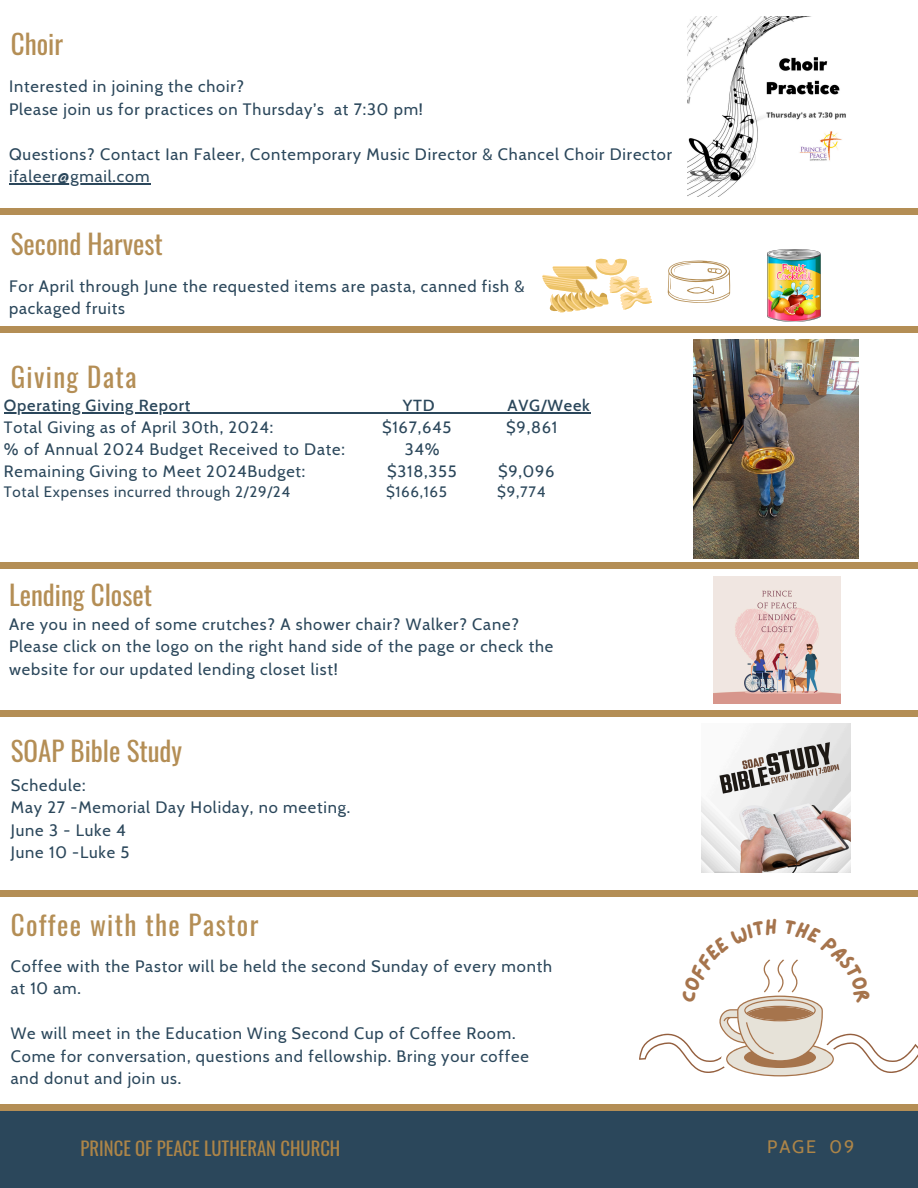
<style>
.page{position:relative;width:918px;height:1188px;background:#fff}
.page>*{position:absolute;margin:0;border:0;box-sizing:border-box;transform-origin:0 0}
.t1{font:27px "Oswald";color:#b48e55}
.t2{font:27px "Oswald";letter-spacing:.05em;color:#b48e55}
.t3{font:18.75px "Oswald";color:#ad8548}
.t4{font:18px "Cabin";letter-spacing:.1em;color:#ad8548}
.t5{font:16.5px/22.5px "Cabin";letter-spacing:.05em;color:#2b475b}
.t6{font:16.35px "Cabin";letter-spacing:.05em;color:#2b475b}
.t7{font:500 16.35px "Cabin";letter-spacing:.05em;color:#2b475b}
.t8{font:15px "Cabin";letter-spacing:.05em;color:#2b475b}
</style>
<div class="page">
<div style="left:0;top:1107px;width:918px;height:81px;background:#2b475b"></div>
<div style="left:0;top:208px;width:918px;height:7px;background:#b48e55"></div>
<div style="left:0;top:1105px;width:918px;height:6px;background:#b48e55"></div>
<div style="left:0;top:326px;width:918px;height:7px;background:#b48e55"></div>
<div style="left:0;top:562px;width:918px;height:7px;background:#b48e55"></div>
<img style="left:714px;top:577px;width:127px;height:127px">
<div style="left:0;top:891px;width:918px;height:6px;background:#b48e55"></div>
<img style="left:694px;top:339px;width:164px;height:220px">
<div style="left:0;top:710px;width:918px;height:7px;background:#b48e55"></div>
<svg style="left:542px;top:259px;width:110px;height:54px"></svg>
<svg style="left:668px;top:261px;width:62px;height:42px"></svg>
<img style="left:768px;top:250px;width:52px;height:72px">
<img style="left:687px;top:16px;width:159px;height:180px">
<img style="left:702px;top:724px;width:148px;height:148px">
<hr style="left:4px;top:412px;width:187px;height:2px;background:#2b475b">
<hr style="left:191px;top:412px;width:212px;height:2px;background:#2b475b">
<hr style="left:403px;top:412px;width:32px;height:2px;background:#2b475b">
<hr style="left:435px;top:412px;width:72px;height:2px;background:#2b475b">
<hr style="left:507px;top:412px;width:84px;height:2px;background:#2b475b">
<hr style="left:9px;top:183px;width:141px;height:1px;background:#2b475b">
<svg style="left:639px;top:959px;width:279px;height:118px"></svg>
<h1 class="t1" style="left:11px;top:23px;width:54px">Choir</h1>
<p class="t5" style="left:9px;top:75px;width:415px">Interested in joining the choir?<br>Please join us for practices on Thursday’s at 7:30 pm!</p>
<p class="t5" style="left:9px;top:142px;width:665px">Questions? Contact Ian Faleer, Contemporary Music Director &amp; Chancel Choir Director ifaleer@gmail.com</p>
<h1 class="t1" style="left:11px;top:223px;width:154px">Second Harvest</h1>
<p class="t5" style="left:9px;top:275px;width:517px">For April through June the requested items are pasta, canned fish &amp; packaged fruits</p>
<h3 class="t2" style="left:11px;top:355px;width:128px">Giving Data</h3>
<p class="t7" style="left:4px;top:395px;width:188px">Operating Giving Report</p>
<p class="t7" style="left:403px;top:395px;width:33px">YTD</p>
<p class="t7" style="left:507px;top:395px;width:84px">AVG/Week</p>
<p class="t6" style="left:4px;top:417px;width:271px">Total Giving as of April 30th, 2024:</p>
<p class="t6" style="left:382px;top:417px;width:71px">$167,645</p>
<p class="t6" style="left:506px;top:417px;width:53px">$9,861</p>
<p class="t5" style="left:4px;top:438px;width:343px">% of Annual 2024 Budget Received to Date:</p>
<p class="t5" style="left:405px;top:438px;width:36px">34%</p>
<p class="t6" style="left:4px;top:461px;width:303px">Remaining Giving to Meet 2024Budget:</p>
<p class="t6" style="left:387px;top:461px;width:71px">$318,355</p>
<p class="t6" style="left:498px;top:461px;width:58px">$9,096</p>
<p class="t8" style="left:4px;top:482px;width:288px">Total Expenses incurred through 2/29/24</p>
<p class="t8" style="left:386px;top:482px;width:62px">$166,165</p>
<p class="t8" style="left:497px;top:482px;width:50px">$9,774</p>
<h3 class="t1" style="left:9px;top:574px;width:145px">Lending Closet</h3>
<p class="t5" style="left:9px;top:613px;width:511px">Are you in need of some crutches? A shower chair? Walker? Cane?</p>
<p class="t5" style="left:9px;top:635px;width:546px">Please click on the logo on the right hand side of the page or check the website for our updated lending closet list!</p>
<h1 class="t1" style="left:11px;top:730px;width:173px">SOAP Bible Study</h1>
<p class="t5" style="left:11px;top:774px;width:341px">Schedule:<br>May 27 -Memorial Day Holiday, no meeting.<br>June 3 - Luke 4<br>June 10 -Luke 5</p>
<h1 class="t2" style="left:11px;top:904px;width:249px">Coffee with the Pastor</h1>
<p class="t5" style="left:11px;top:954px;width:543px">Coffee with the Pastor will be held the second Sunday of every month at 10 am.</p>
<p class="t5" style="left:11px;top:1022px;width:520px">We will meet in the Education Wing Second Cup of Coffee Room.<br>Come for conversation, questions and fellowship. Bring your coffee and donut and join us.</p>
<h2 class="t3" style="left:81px;top:1134px;width:261px">PRINCE OF PEACE LUTHERAN CHURCH</h2>
<p class="t4" style="left:767px;top:1136px;width:88px">PAGE 09</p>
</div>
